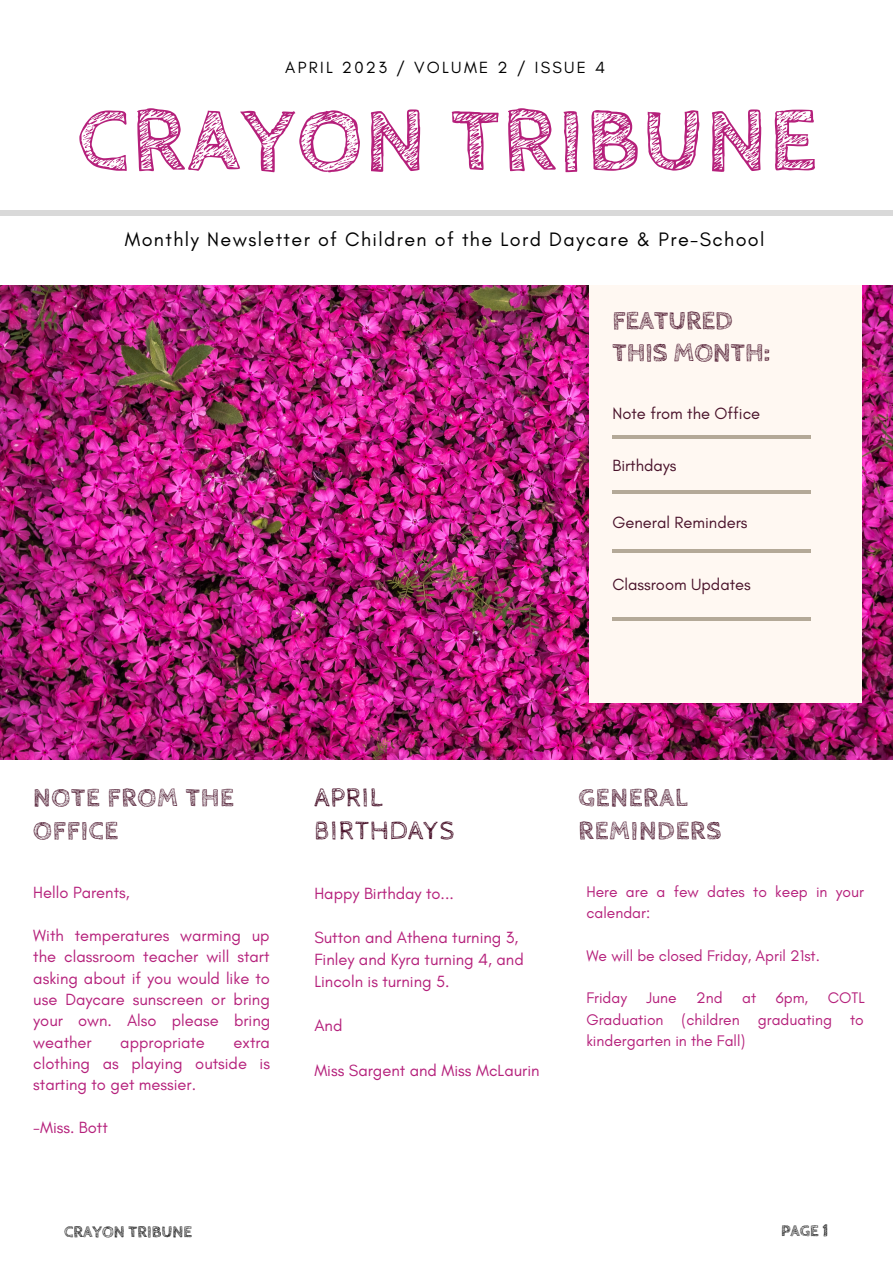
<style>
.page{position:relative;width:893px;height:1264px;background:#fff}
.page>*{position:absolute;margin:0;border:0;box-sizing:border-box;transform-origin:0 0}
.t1{font:700 92.55px "Cabin Sketch";letter-spacing:.02em;color:#b5207b}
.t2{font:700 26.4px/32.5px "Cabin Sketch";letter-spacing:.03em;color:#49122a}
.t3{font:700 26.4px/32.5px "Cabin Sketch";color:#49122a}
.t4{font:26.4px/32.5px "Cabin Sketch";letter-spacing:.03em;color:#49122a}
.t5{font:19.8px "Glacial Indifference";letter-spacing:.07em;color:#000}
.t6{font:16.5px/21.3px "Glacial Indifference";color:#b5207b;text-align:justify}
.t7{font:16.5px "Glacial Indifference";color:#49122a}
.t8{font:16.5px "Glacial Indifference";letter-spacing:.14em;color:#000}
.t9{font:700 16.5px "Cabin Sketch";color:#000}
.t10{font:15.6px/21.3px "Glacial Indifference";color:#b5207b}
</style>
<div class="page">
<div style="left:0;top:210px;width:892px;height:5px;background:#d9d9d9"></div>
<img style="left:0;top:285px;width:892px;height:474px">
<div style="left:590px;top:285px;width:270px;height:417px;background:#fff8f2"></div>
<hr style="left:612px;top:435px;width:198px;height:4px;background:#b4a998">
<hr style="left:612px;top:490px;width:198px;height:3px;background:#68593d">
<hr style="left:612px;top:617px;width:198px;height:3px;background:#68593d">
<hr style="left:612px;top:549px;width:198px;height:4px;background:#b4a998">
<p class="t8" style="left:285px;top:57px;width:321px">APRIL 2023 / VOLUME 2 / ISSUE 4</p>
<h1 class="t1" style="left:77px;top:89px;width:741px">CRAYON TRIBUNE</h1>
<p class="t5" style="left:125px;top:227px;width:641px">Monthly Newsletter of Children of the Lord Daycare &amp; Pre-School</p>
<h2 class="t3" style="left:612px;top:305px;width:159px">FEATURED<br>THIS MONTH:</h2>
<p class="t7" style="left:612px;top:403px;width:149px">Note from the Office</p>
<p class="t7" style="left:612px;top:455px;width:66px">Birthdays</p>
<p class="t7" style="left:612px;top:512px;width:137px">General Reminders</p>
<p class="t7" style="left:612px;top:574px;width:140px">Classroom Updates</p>
<h2 class="t2" style="left:33px;top:782px;width:202px">NOTE FROM THE<br>OFFICE</h2>
<p class="t6" style="left:33px;top:881px;width:98px">Hello Parents,</p>
<p class="t6" style="left:33px;top:924px;width:238px">With temperatures warming up the classroom teacher will start asking about if you would like to use Daycare sunscreen or bring your own. Also please bring weather</p>
<p class="t6" style="left:33px;top:1031px;width:238px;text-indent:200px">extra clothing as playing outside is starting to get messier.</p>
<p class="t6" style="left:33px;top:1116px;width:76px">-Miss. Bott</p>
<p class="t6" style="left:120px;top:1031px;width:86px">appropriate</p>
<h2 class="t4" style="left:314px;top:782px;width:142px">APRIL<br>BIRTHDAYS</h2>
<h2 class="t2" style="left:578px;top:782px;width:144px">GENERAL<br>REMINDERS</h2>
<p class="t6" style="left:314px;top:882px;width:141px">Happy Birthday to...</p>
<p class="t6" style="left:314px;top:926px;width:211px;line-height:22px;text-align:left">Sutton and Athena turning 3,<br>Finley and Kyra turning 4, and<br>Lincoln is turning 5.</p>
<p class="t6" style="left:314px;top:1014px;width:30px">And</p>
<p class="t6" style="left:314px;top:1059px;width:227px">Miss Sargent and Miss McLaurin</p>
<p class="t10" style="left:586px;top:880px;width:279px">Here are a few dates to keep in your calendar:</p>
<p class="t10" style="left:586px;top:944px;width:235px">We will be closed Friday, April 21st.</p>
<p class="t10" style="left:586px;top:987px;width:280px;text-align:justify">Friday June 2nd at 6pm, COTL Graduation (children graduating to kindergarten in the Fall)</p>
<p class="t9" style="left:64px;top:1222px;width:129px">CRAYON TRIBUNE</p>
<p class="t9" style="left:781px;top:1221px;width:49px">PAGE 1</p>
</div>
